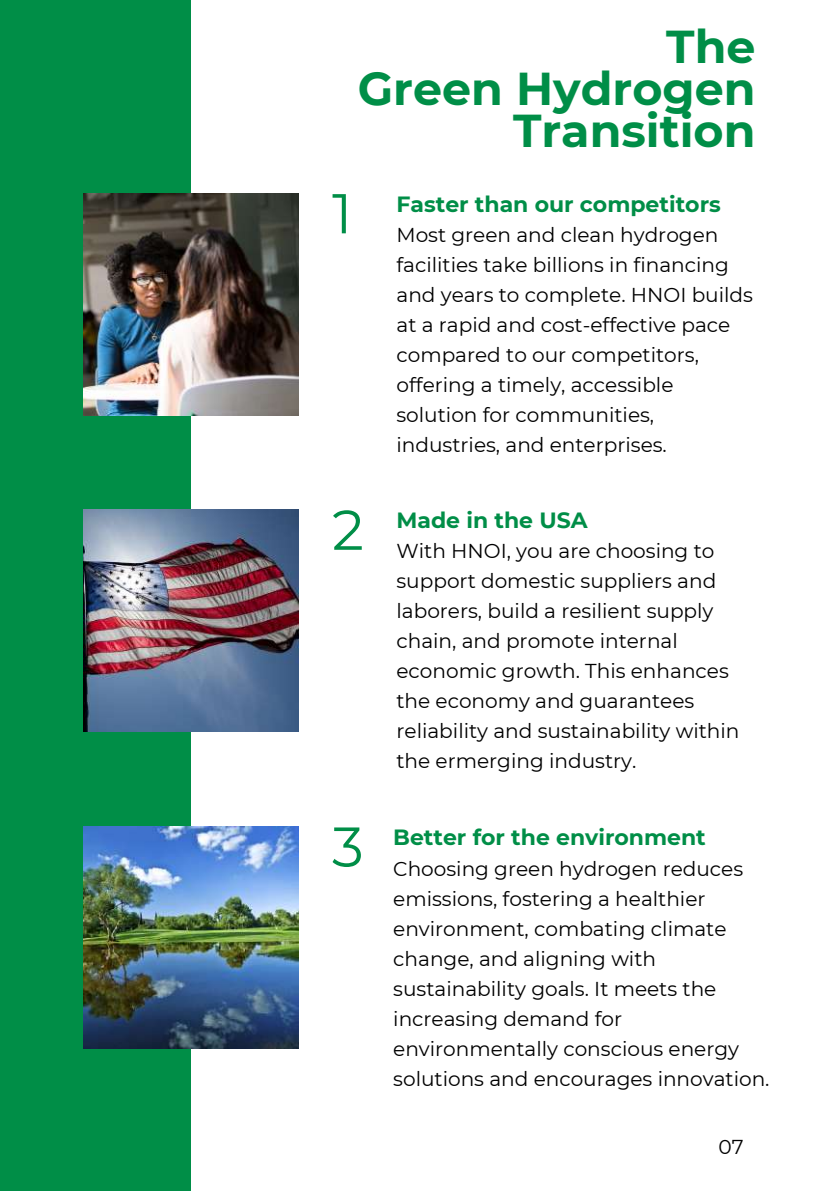
<style>
.page{position:relative;width:839px;height:1191px;background:#fff}
.page>*{position:absolute;margin:0;border:0;box-sizing:border-box;transform-origin:0 0}
.t1{font:56px "Montserrat";color:#008e47}
.t2{font:700 46px/42px "Montserrat";color:#008e47;text-align:right}
.t3{font:700 22px "Montserrat";color:#008e47}
.t4{font:20px/30px "Montserrat";color:#000001}
</style>
<div class="page">
<div style="left:0;top:0;width:191px;height:1191px;background:#008e47"></div>
<img style="left:84px;top:510px;width:214px;height:222px">
<img style="left:84px;top:827px;width:214px;height:222px">
<img style="left:84px;top:193px;width:214px;height:222px">
<h2 class="t2" style="left:358px;top:26px;width:399px">The<br>Green Hydrogen<br>Transition</h2>
<h1 class="t1" style="left:332px;top:179px;width:22px">1</h1>
<p class="t3" style="left:396px;top:191px;width:326px">Faster than our competitors</p>
<p class="t4" style="left:396px;top:220px;width:358px">Most green and clean hydrogen facilities take billions in financing and years to complete. HNOI builds at a rapid and cost-effective pace compared to our competitors, offering a timely, accessible solution for communities, industries, and enterprises.</p>
<h1 class="t1" style="left:332px;top:496px;width:33px">2</h1>
<h1 class="t1" style="left:332px;top:812px;width:33px">3</h1>
<p class="t3" style="left:396px;top:507px;width:192px">Made in the USA</p>
<p class="t4" style="left:396px;top:536px;width:344px">With HNOI, you are choosing to support domestic suppliers and laborers, build a resilient supply chain, and promote internal economic growth. This enhances the economy and guarantees reliability and sustainability within the ermerging industry.</p>
<p class="t3" style="left:393px;top:823px;width:314px">Better for the environment</p>
<p class="t4" style="left:393px;top:854px;width:378px">Choosing green hydrogen reduces emissions, fostering a healthier environment, combating climate change, and aligning with sustainability goals. It meets the increasing demand for environmentally conscious energy solutions and encourages innovation.</p>
<p class="t4" style="left:718px;top:1132px;width:27px">07</p>
</div>
